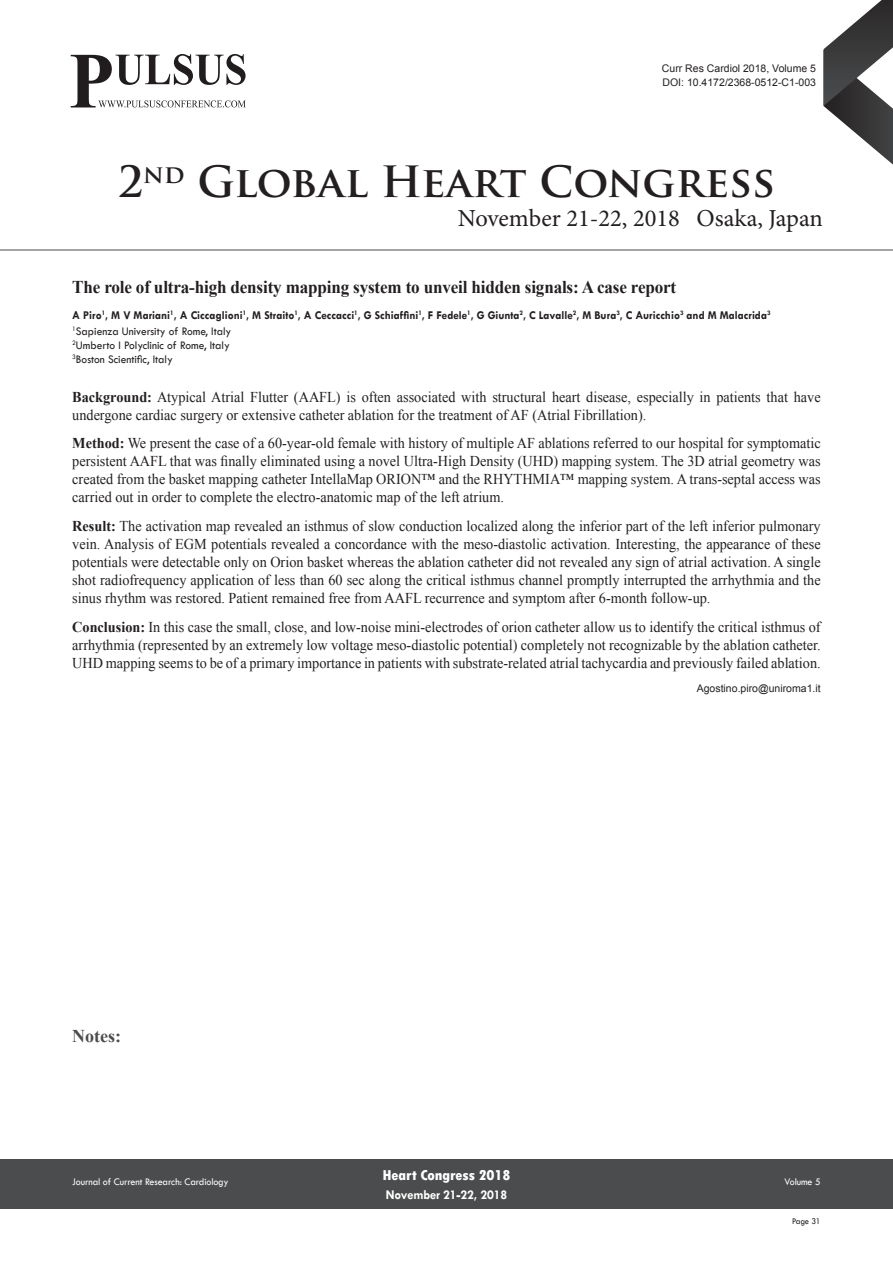
<style>
.page{position:relative;width:893px;height:1263px;background:#fff}
.page>*{position:absolute;margin:0;border:0;box-sizing:border-box;transform-origin:0 0}
.t1{font:700 42px "Trajan Pro";color:#231f20}
.t2{font:24.45px "Minion Pro";color:#231f20}
.t3{font:700 18px "Times New Roman";letter-spacing:-.01em;color:#231f20;scale:.95 1}
.t4{font:700 18px "Times New Roman";color:#4b4c4d}
.Abstract{font:15px/18px "Times New Roman";color:#231f20;text-align:justify;scale:.95 1}
.t5{font:800 condensed 15px "Tw Cen";letter-spacing:-.01em;color:#fff;scale:1.1 1}
.t6{font:700 13.5px "Tw Cen";letter-spacing:-.01em;color:#fff;scale:.95 1}
.Name{font:700 12px "Tw Cen";color:#231f20;scale:.95 1}
.Affiliation{font:12px "Tw Cen";color:#231f20;scale:.95 1}
.Abstract-2{font:10.5px "Arial";color:#231f20}
.t7{font:10.5px "Tw Cen";letter-spacing:-.01em;color:#fff;scale:.95 1}
.t8{font:9px "Tw Cen";letter-spacing:-.02em;color:#231f20;scale:.95 1}
.s1{font-weight:700}
</style>
<div class="page">
<svg style="left:824px;top:0;width:69px;height:165px"></svg>
<div style="left:0;top:1159px;width:892px;height:49px;background:#4b4c4d"></div>
<hr style="left:0;top:250px;width:893px;height:1px;background:#4b4c4d">
<svg style="left:71px;top:54px;width:175px;height:53px"></svg>
<p class="Abstract-2" style="left:662px;top:61px;width:156px">Curr Res Cardiol 2018, Volume 5</p>
<p class="Abstract-2" style="left:662px;top:76px;width:155px">DOI: 10.4172/2368-0512-C1-003</p>
<h1 class="t1" style="left:118px;top:156px;width:659px">2<sup>nd</sup> Global Heart Congress</h1>
<h2 class="t2" style="left:458px;top:202px;width:367px">November 21-22, 2018 Osaka, Japan</h2>
<p class="t3" style="left:72px;top:275px;width:637px">The role of ultra-high density mapping system to unveil hidden signals: A case report</p>
<p class="Name" style="left:72px;top:308px;width:736px">A Piro<sup>1</sup>, M V Mariani<sup>1</sup>, A Ciccaglioni<sup>1</sup>, M Straito<sup>1</sup>, A Ceccacci<sup>1</sup>, G Schiaffini<sup>1</sup>, F Fedele<sup>1</sup>, G Giunta<sup>2</sup>, C Lavalle<sup>2</sup>, M Bura<sup>3</sup>, C Auricchio<sup>3</sup> and M Malacrida<sup>3</sup></p>
<p class="Affiliation" style="left:72px;top:324px;width:169px"><sup>1</sup>Sapienza University of Rome, Italy</p>
<p class="Affiliation" style="left:72px;top:338px;width:167px"><sup>2</sup>Umberto I Polyclinic of Rome, Italy</p>
<p class="Affiliation" style="left:72px;top:351px;width:107px"><sup>3</sup>Boston Scientific, Italy</p>
<p class="Abstract" style="left:72px;top:388px;width:789px"><span class="s1">Background:</span> Atypical Atrial Flutter (AAFL) is often associated with structural heart disease, especially in patients that have undergone cardiac surgery or extensive catheter ablation for the treatment of AF (Atrial Fibrillation).</p>
<p class="Abstract" style="left:72px;top:434px;width:789px"><span class="s1">Method:</span> We present the case of a 60-year-old female with history of multiple AF ablations referred to our hospital for symptomatic persistent AAFL that was finally eliminated using a novel Ultra-High Density (UHD) mapping system. The 3D atrial geometry was created from the basket mapping catheter IntellaMap ORION™ and the RHYTHMIA™ mapping system. A trans-septal access was carried out in order to complete the electro-anatomic map of the left atrium.</p>
<p class="Abstract" style="left:72px;top:517px;width:789px"><span class="s1">Result:</span> The activation map revealed an isthmus of slow conduction localized along the inferior part of the left inferior pulmonary vein. Analysis of EGM potentials revealed a concordance with the meso-diastolic activation. Interesting, the appearance of these potentials were detectable only on Orion basket whereas the ablation catheter did not revealed any sign of atrial activation. A single shot radiofrequency application of less than 60 sec along the critical isthmus channel promptly interrupted the arrhythmia and the sinus rhythm was restored. Patient remained free from AAFL recurrence and symptom after 6-month follow-up.</p>
<p class="Abstract" style="left:72px;top:617px;width:789px"><span class="s1">Conclusion:</span> In this case the small, close, and low-noise mini-electrodes of orion catheter allow us to identify the critical isthmus of arrhythmia (represented by an extremely low voltage meso-diastolic potential) completely not recognizable by the ablation catheter.<br>UHD mapping seems to be of a primary importance in patients with substrate-related atrial tachycardia and previously failed ablation.</p>
<p class="Abstract-2" style="left:697px;top:681px;width:125px">Agostino.piro@uniroma1.it</p>
<p class="t4" style="left:72px;top:1024px;width:50px">Notes:</p>
<p class="t5" style="left:382px;top:1166px;width:118px">Heart Congress 2018</p>
<p class="t6" style="left:386px;top:1186px;width:129px">November 21-22, 2018</p>
<p class="t7" style="left:72px;top:1175px;width:166px">Journal of Current Research: Cardiology</p>
<p class="t7" style="left:784px;top:1175px;width:40px">Volume 5</p>
<p class="t8" style="left:792px;top:1215px;width:32px">Page 31</p>
</div>
